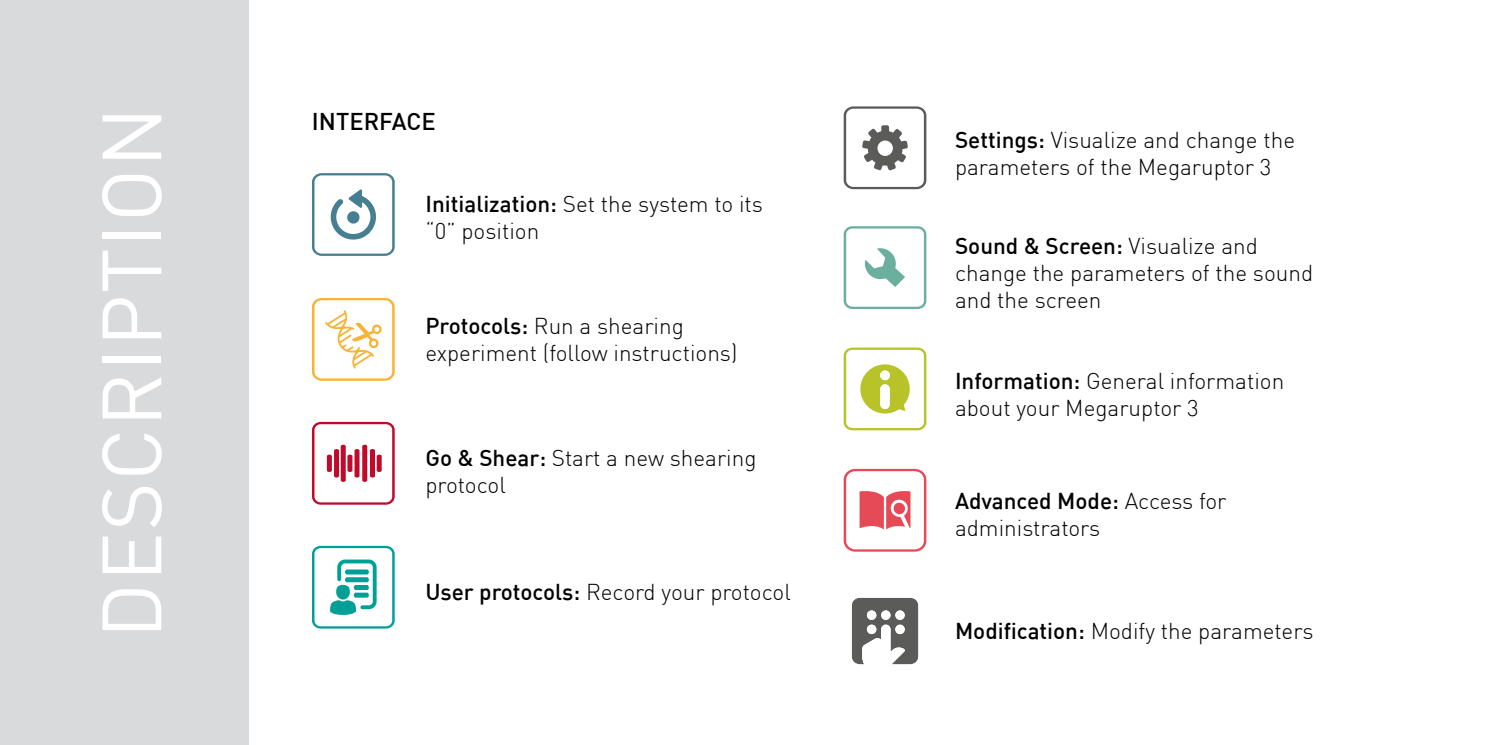
<style>
.page{position:relative;width:1489px;height:745px;background:#fff}
.page>*{position:absolute;margin:0;border:0;box-sizing:border-box;transform-origin:0 0}
.t1{font:82.5px "DIN";letter-spacing:.015em;color:#fff}
.t2{font:500 23.75px "DIN";color:#000}
.t3{font:300 22.5px/27px "DIN";color:#000}
.s1{font-weight:500}
</style>
<div class="page">
<div style="left:0;top:0;width:248px;height:744px;background:#d9dadb"></div>
<svg style="left:843px;top:226px;width:83px;height:83px"></svg>
<svg style="left:852px;top:597px;width:66px;height:68px"></svg>
<svg style="left:312px;top:545px;width:82px;height:83px"></svg>
<svg style="left:843px;top:106px;width:83px;height:83px"></svg>
<svg style="left:312px;top:298px;width:82px;height:82px"></svg>
<svg style="left:312px;top:173px;width:82px;height:83px"></svg>
<svg style="left:843px;top:347px;width:83px;height:83px"></svg>
<div style="left:880px;top:384px;width:9px;height:25px;background:#fff;border-radius:5px"></div>
<div style="left:880px;top:370px;width:9px;height:10px;background:#fff;border-radius:50%"></div>
<svg style="left:843px;top:468px;width:83px;height:83px"></svg>
<svg style="left:312px;top:421px;width:82px;height:83px"></svg>
<h1 class="t1" style="left:80px;top:638px;width:533px;rotate:-90deg">DESCRIPTION</h1>
<p class="t2" style="left:312px;top:106px;width:125px">INTERFACE</p>
<p class="t3" style="left:425px;top:190px;width:339px"><span class="s1">Initialization:</span> Set the system to its “0” position</p>
<p class="t3" style="left:425px;top:312px;width:313px"><span class="s1">Protocols:</span> Run a shearing experiment (follow instructions)</p>
<p class="t3" style="left:425px;top:443px;width:332px"><span class="s1">Go &amp; Shear:</span> Start a new shearing protocol</p>
<p class="t3" style="left:425px;top:578px;width:367px"><span class="s1">User protocols:</span> Record your protocol</p>
<p class="t3" style="left:955px;top:126px;width:341px"><span class="s1">Settings:</span> Visualize and change the parameters of the Megaruptor 3</p>
<p class="t3" style="left:955px;top:232px;width:360px"><span class="s1">Sound &amp; Screen:</span> Visualize and change the parameters of the sound and the screen</p>
<p class="t3" style="left:955px;top:366px;width:331px"><span class="s1">Information:</span> General information about your Megaruptor 3</p>
<p class="t3" style="left:955px;top:487px;width:273px"><span class="s1">Advanced Mode:</span> Access for administrators</p>
<p class="t3" style="left:955px;top:616px;width:360px"><span class="s1">Modification:</span> Modify the parameters</p>
</div>
